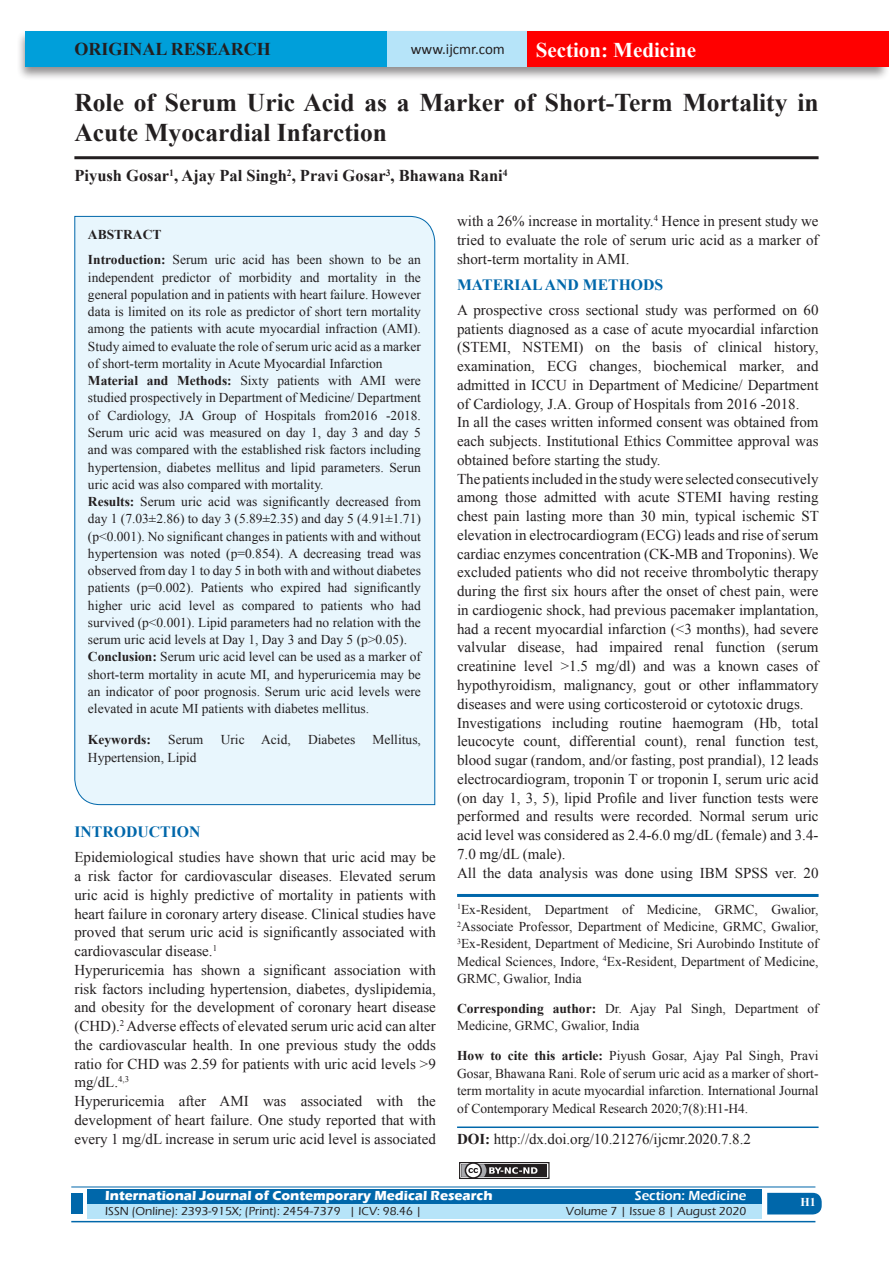
<style>
.page{position:relative;width:893px;height:1263px;background:#fff}
.page>*{position:absolute;margin:0;border:0;box-sizing:border-box;transform-origin:0 0}
.A_Title_New{font:700 25.5px/30px "Times New Roman";color:#231f20}
.t1{font:700 21px "Times New Roman";color:#fff}
.AT_new{font:700 18px "Times New Roman";color:#231f20}
.AU-New{font:700 16.5px "Times New Roman";color:#231f20}
.t2{font:700 15.75px "Times New Roman";color:#0067aa}
.TX_New{font:15px/18.8px "Times New Roman";color:#231f20;text-align:justify}
.t3{font:15px "Calibri";color:#231f20}
.Affi_New{font:13.5px/17.2px "Times New Roman";color:#231f20}
.HTC_new{font:13.5px/17.5px "Times New Roman";letter-spacing:-.005em;color:#231f20;text-align:justify}
.Corresponding{font:13.5px/17.2px "Times New Roman";color:#231f20}
.t4{font:700 13.5px "Eras ITC";color:#fff}
.t5{font:600 13.5px "Eras ITC";color:#fff}
.t6{font:700 13.5px "Times New Roman";color:#231f20}
.t7{font:500 12px "Eras ITC";color:#231f20}
.t8{font:700 12px "Times New Roman";color:#fff}
.s1{font-weight:700}
</style>
<div class="page">
<div style="left:16px;top:29px;width:875px;height:52px;background:#231f20;opacity:.5"></div>
<div style="left:25px;top:31px;width:858px;height:35px;background:#b6e4f9"></div>
<div style="left:25px;top:31px;width:362px;height:35px;background:#009fda"></div>
<div style="left:527px;top:31px;width:361px;height:35px;background:#f00"></div>
<div style="left:87px;top:1189px;width:674px;height:15px;background:#0067aa"></div>
<div style="left:87px;top:1204px;width:674px;height:15px;background:#b6e4f9"></div>
<svg style="left:767px;top:1193px;width:55px;height:21px"></svg>
<hr style="left:71px;top:1186px;width:744px;height:1px;background:#0067aa">
<hr style="left:71px;top:1221px;width:744px;height:1px;background:#0067aa">
<div style="left:71px;top:1193px;width:12px;height:21px;background:#0067aa"></div>
<div style="left:459px;top:1162px;width:91px;height:17px;border:1px solid #231f20"></div>
<div style="left:461px;top:1164px;width:86px;height:13px;background:#231f20"></div>
<svg style="left:461px;top:1162px;width:76px;height:17px"></svg>
<hr style="left:74px;top:156px;width:745px;height:3px;background:#231f20">
<div style="left:74px;top:216px;width:361px;height:589px;background:#e8f6fd"></div>
<hr style="left:457px;top:894px;width:362px;height:3px;background:#0067aa">
<hr style="left:457px;top:1126px;width:362px;height:2px;background:#0067aa">
<p class="AT_new" style="left:74px;top:36px;width:198px">ORIGINAL RESEARCH</p>
<p class="t3" style="left:411px;top:40px;width:96px">www.ijcmr.com</p>
<h2 class="t1" style="left:536px;top:35px;width:162px">Section: Medicine</h2>
<p class="A_Title_New" style="left:74px;top:87px;width:746px">Role of Serum Uric Acid as a Marker of Short-Term Mortality in<br>Acute Myocardial Infarction</p>
<p class="AU-New" style="left:74px;top:164px;width:435px">Piyush Gosar<sup>1</sup>, Ajay Pal Singh<sup>2</sup>, Pravi Gosar<sup>3</sup>, Bhawana Rani<sup>4</sup></p>
<p class="Affi_New" style="left:88px;top:221px;width:335px;line-height:25.8px"><span class="s1">ABSTRACT<br>Introduction:</span> Serum uric acid has been shown to be an</p>
<p class="Affi_New" style="left:88px;top:268px;width:335px">independent predictor of morbidity and mortality in the general population and in patients with heart failure. However data is limited on its role as predictor of short tern mortality among the patients with acute myocardial infraction (AMI).<br>Study aimed to evaluate the role of serum uric acid as a marker of short-term mortality in Acute Myocardial Infarction <span class="s1">Material and Methods:</span> Sixty patients with AMI were studied prospectively in Department of Medicine/ Department of Cardiology, JA Group of Hospitals from2016 -2018.<br>Serum uric acid was measured on day 1, day 3 and day 5 and was compared with the established risk factors including hypertension, diabetes mellitus and lipid parameters. Serun uric acid was also compared with mortality.<br><span class="s1">Results:</span> Serum uric acid was significantly decreased from day 1 (7.03±2.86) to day 3 (5.89±2.35) and day 5 (4.91±1.71) (p&lt;0.001). No significant changes in patients with and without hypertension was noted (p=0.854). A decreasing tread was observed from day 1 to day 5 in both with and without diabetes patients (p=0.002). Patients who expired had significantly higher uric acid level as compared to patients who had survived (p&lt;0.001). Lipid parameters had no relation with the serum uric acid levels at Day 1, Day 3 and Day 5 (p&gt;0.05).<br><span class="s1">Conclusion:</span> Serum uric acid level can be used as a marker of short-term mortality in acute MI, and hyperuricemia may be an indicator of poor prognosis. Serum uric acid levels were elevated in acute MI patients with diabetes mellitus.</p>
<p class="t6" style="left:88px;top:730px;width:64px">Keywords:</p>
<p class="Affi_New" style="left:168px;top:730px;width:37px">Serum</p>
<p class="Affi_New" style="left:221px;top:730px;width:72px">Uric Acid,</p>
<p class="Affi_New" style="left:308px;top:730px;width:49px">Diabetes</p>
<p class="Affi_New" style="left:373px;top:730px;width:50px">Mellitus,</p>
<p class="Affi_New" style="left:88px;top:748px;width:110px">Hypertension, Lipid</p>
<h1 class="t2" style="left:74px;top:821px;width:127px">INTRODUCTION</h1>
<p class="TX_New" style="left:74px;top:848px;width:363px">Epidemiological studies have shown that uric acid may be a risk factor for cardiovascular diseases. Elevated serum uric acid is highly predictive of mortality in patients with heart failure in coronary artery disease. Clinical studies have proved that serum uric acid is significantly associated with cardiovascular disease.<sup>1</sup></p>
<p class="TX_New" style="left:74px;top:960px;width:363px">Hyperuricemia has shown a significant association with risk factors including hypertension, diabetes, dyslipidemia, and obesity for the development of coronary heart disease (CHD).<sup>2</sup> Adverse effects of elevated serum uric acid can alter the cardiovascular health. In one previous study the odds ratio for CHD was 2.59 for patients with uric acid levels &gt;9 mg/dL.<sup>4,3</sup></p>
<p class="TX_New" style="left:74px;top:1091px;width:363px">Hyperuricemia after AMI was associated with the development of heart failure. One study reported that with every 1 mg/dL increase in serum uric acid level is associated</p>
<p class="TX_New" style="left:457px;top:212px;width:363px">with a 26% increase in mortality.<sup>4</sup> Hence in present study we tried to evaluate the role of serum uric acid as a marker of short-term mortality in AMI.</p>
<h1 class="t2" style="left:457px;top:274px;width:208px">MATERIAL AND METHODS</h1>
<p class="TX_New" style="left:457px;top:300px;width:363px">A prospective cross sectional study was performed on 60 patients diagnosed as a case of acute myocardial infarction (STEMI, NSTEMI) on the basis of clinical history, examination, ECG changes, biochemical marker, and admitted in ICCU in Department of Medicine/ Department of Cardiology, J.A. Group of Hospitals from 2016 -2018.</p>
<p class="TX_New" style="left:457px;top:413px;width:363px">In all the cases written informed consent was obtained from each subjects. Institutional Ethics Committee approval was obtained before starting the study.</p>
<p class="TX_New" style="left:457px;top:469px;width:363px">The patients included in the study were selected consecutively among those admitted with acute STEMI having resting chest pain lasting more than 30 min, typical ischemic ST elevation in electrocardiogram (ECG) leads and rise of serum cardiac enzymes concentration (CK-MB and Troponins). We excluded patients who did not receive thrombolytic therapy during the first six hours after the onset of chest pain, were in cardiogenic shock, had previous pacemaker implantation, had a recent myocardial infarction (&lt;3 months), had severe valvular disease, had impaired renal function (serum creatinine level &gt;1.5 mg/dl) and was a known cases of hypothyroidism, malignancy, gout or other inflammatory diseases and were using corticosteroid or cytotoxic drugs.</p>
<p class="TX_New" style="left:457px;top:713px;width:363px">Investigations including routine haemogram (Hb, total leucocyte count, differential count), renal function test, blood sugar (random, and/or fasting, post prandial), 12 leads electrocardiogram, troponin T or troponin I, serum uric acid (on day 1, 3, 5), lipid Profile and liver function tests were performed and results were recorded. Normal serum uric acid level was considered as 2.4-6.0 mg/dL (female) and 3.4- 7.0 mg/dL (male).</p>
<p class="TX_New" style="left:457px;top:863px;width:363px">All the data analysis was done using IBM SPSS ver. 20</p>
<p class="Affi_New" style="left:457px;top:901px;width:363px;text-align:justify"><sup>1</sup>Ex-Resident, Department of Medicine, GRMC, Gwalior, <sup>2</sup>Associate Professor, Department of Medicine, GRMC, Gwalior, <sup>3</sup>Ex-Resident, Department of Medicine, Sri Aurobindo Institute of Medical Sciences, Indore, <sup>4</sup>Ex-Resident, Department of Medicine, GRMC, Gwalior, India</p>
<p class="Corresponding" style="left:457px;top:1000px;width:363px"><span class="s1">Corresponding author:</span> Dr. Ajay Pal Singh, Department of<br>Medicine, GRMC, Gwalior, India</p>
<p class="HTC_new" style="left:457px;top:1047px;width:363px"><span class="s1">How to cite this article:</span> Piyush Gosar, Ajay Pal Singh, Pravi Gosar, Bhawana Rani. Role of serum uric acid as a marker of short&shy;term mortality in acute myocardial infarction. International Journal of Contemporary Medical Research 2020;7(8):H1-H4.</p>
<p class="TX_New" style="left:457px;top:1129px;width:295px"><span class="s1">DOI:</span> http://dx.doi.org/10.21276/ijcmr.2020.7.8.2</p>
<p class="t4" style="left:105px;top:1188px;width:389px">International Journal of Contemporary Medical Research</p>
<p class="t5" style="left:635px;top:1188px;width:113px">Section: Medicine</p>
<p class="t7" style="left:105px;top:1204px;width:318px">ISSN (Online): 2393-915X; (Print): 2454-7379 | ICV: 98.46 |</p>
<p class="t7" style="left:566px;top:1204px;width:182px">Volume 7 | Issue 8 | August 2020</p>
<h4 class="t8" style="left:800px;top:1194px;width:17px">H1</h4>
</div>
